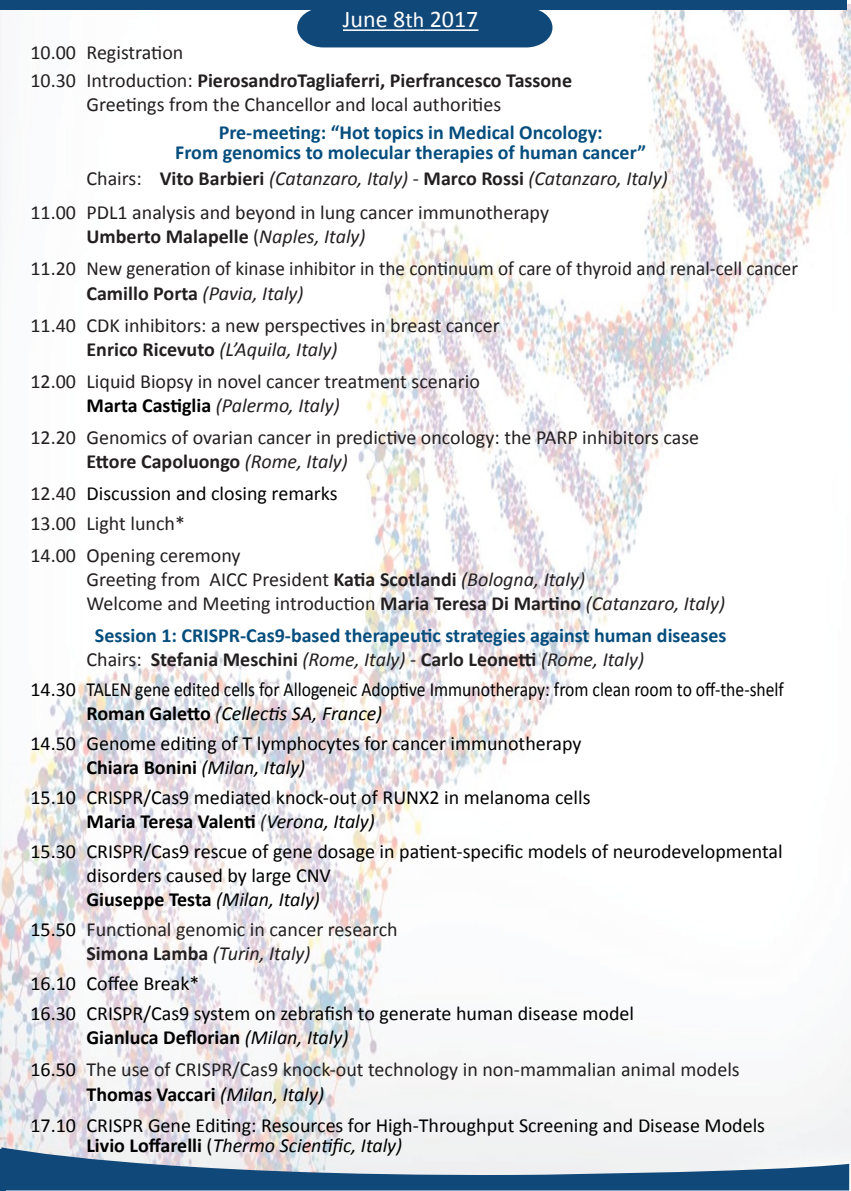
<style>
.page{position:relative;width:851px;height:1191px;background:#fff}
.page>*{position:absolute;margin:0;border:0;box-sizing:border-box;transform-origin:0 0}
.t1{font:24px "Calibri";color:#fff}
.t2{font:20px/32px "Calibri";color:#231f20}
.t3{font:20px/24px "Calibri";color:#000}
.t4{font:700 20px/20px "Calibri";color:#054d7d;text-align:center}
.t5{font:700 20px/28px "Calibri";color:#231f20}
.t6{font:italic 20px "Calibri";color:#000}
.s1{font-size:22px}
.s2{font-weight:400}
.s3{font-weight:700}
.s4{font-style:italic}
.s5{font-weight:700;color:#000}
.s6{font-weight:700;color:#231f20}
.s7{font-style:italic;color:#231f20}
.s8{color:#231f20}
.s9{font-weight:400;color:#231f20}
.s10{font-weight:400;font-style:italic;color:#231f20}
.s11{color:#000}
.s12{font-style:italic;color:#000}
.s13{font-weight:700;font-style:normal}
.s14{font-style:normal}
</style>
<div class="page">
<img style="left:0;top:4px;width:850px;height:1185px">
<svg style="left:0;top:1147px;width:849px;height:44px"></svg>
<div style="left:297px;top:10px;width:255px;height:37px;background:#11487a"></div>
<hr style="left:424px;top:29px;width:54px;height:2px;background:#fff">
<div style="left:0;top:0;width:846px;height:10px;background:#11487a"></div>
<p class="t1" style="left:343px;top:5px;width:137px">June 8<span class="s1">th</span> 2017</p>
<p class="t5" style="left:30px;top:38px;width:543px"><span class="s2">10.00 Registration<br>10.30 Introduction:</span> PierosandroTagliaferri, Pierfrancesco Tassone</p>
<p class="t2" style="left:86px;top:88px;width:416px">Greetings from the Chancellor and local authorities</p>
<p class="t4" style="left:175px;top:121px;width:472px">Pre-meeting: “Hot topics in Medical Oncology:<br>From genomics to molecular therapies of human cancer”</p>
<p class="t2" style="left:30px;top:160px;width:638px;line-height:34px;text-indent:56px">Chairs: <span class="s3">Vito Barbieri</span> <span class="s4">(Catanzaro, Italy)</span> - <span class="s3">Marco Rossi</span> <span class="s4">(Catanzaro, Italy)<br></span>11.00 PDL1 analysis and beyond in lung cancer immunotherapy</p>
<p class="t2" style="left:30px;top:219px;width:769px;text-indent:56px"><span class="s3">Umberto Malapelle</span> (<span class="s4">Naples, Italy)<br></span>11.20 New generation of kinase inhibitor in the continuum of care of thyroid and renal-cell cancer</p>
<p class="t2" style="left:30px;top:276px;width:470px;text-indent:56px"><span class="s3">Camillo Porta</span> <span class="s4">(Pavia, Italy)<br></span>11.40 CDK inhibitors: a new perspectives in breast cancer</p>
<p class="t2" style="left:30px;top:332px;width:451px;text-indent:56px"><span class="s3">Enrico Ricevuto</span> <span class="s4">(L’Aquila, Italy)<br></span>12.00 Liquid Biopsy in novel cancer treatment scenario</p>
<p class="t2" style="left:30px;top:388px;width:670px;text-indent:56px"><span class="s5">Marta Castiglia</span> <span class="s4">(Palermo, Italy)<br></span>12.20 Genomics of ovarian cancer in predictive oncology: the PARP inhibitors case</p>
<p class="t3" style="left:30px;top:444px;width:319px;line-height:32px;text-indent:56px"><span class="s6">Ettore Capoluongo</span> <span class="s7">(Rome, Italy)<br></span><span class="s8">12.40</span> Discussion and closing remarks</p>
<p class="t2" style="left:30px;top:506px;width:212px">13.00 Light lunch*<br>14.00 Opening ceremony</p>
<p class="t2" style="left:86px;top:566px;width:640px;line-height:24px">Greeting from AICC President <span class="s3">Katia Scotlandi</span> <span class="s4">(Bologna, Italy)<br></span>Welcome and Meeting introduction <span class="s3">Maria Teresa Di Martino</span> <span class="s4">(Catanzaro, Italy)</span></p>
<p class="t4" style="left:86px;top:622px;width:641px;line-height:24px;text-align:left;text-indent:8px">Session 1: CRISPR-Cas9-based therapeutic strategies against human diseases<br><span class="s9">Chairs:</span> <span class="s8">Stefania Meschini</span> <span class="s10">(Rome, Italy)</span> <span class="s9">-</span> <span class="s8">Carlo Leonetti</span> <span class="s10">(Rome, Italy)</span></p>
<p class="t3" style="left:86px;top:676px;width:699px;text-indent:-56px">14.30 TALEN gene edited cells for Allogeneic Adoptive Immunotherapy: from clean room to off-the-shelf<br><span class="s3">Roman Galetto</span> <span class="s7">(</span><span class="s4">Cellectis SA, France)</span></p>
<p class="t3" style="left:86px;top:730px;width:496px;text-indent:-56px">14.50 Genome editing of T lymphocytes for cancer immunotherapy<br><span class="s3">Chiara Bonini</span> <span class="s4">(Milan, Italy)</span></p>
<p class="t3" style="left:86px;top:784px;width:505px;text-indent:-56px">15.10 CRISPR/Cas9 mediated knock-out of RUNX2 in melanoma cells<br><span class="s3">Maria Teresa Valenti</span> <span class="s7">(</span><span class="s4">Verona, Italy)</span></p>
<p class="t3" style="left:86px;top:838px;width:697px;text-indent:-56px">15.30 CRISPR/Cas9 rescue of gene dosage in patient-specific models of neurodevelopmental disorders caused by large CNV<br><span class="s3">Giuseppe Testa</span> <span class="s4">(Milan, Italy)</span></p>
<p class="t2" style="left:86px;top:916px;width:312px;line-height:24px;text-indent:-56px"><span class="s11">15.50</span> Functional genomic in cancer research<br><span class="s3">Simona Lamba</span> <span class="s4">(Turin, Italy)</span></p>
<p class="t3" style="left:30px;top:967px;width:605px;line-height:30px">16.10 Coffee Break*<br>16.30 CRISPR/Cas9 system on zebrafish to generate human disease model</p>
<p class="t2" style="left:30px;top:1021px;width:710px;line-height:31.4px;text-indent:56px"><span class="s5">Gianluca Deflorian</span> <span class="s12">(Milan, Italy)<br></span><span class="s11">16.50</span> The use of CRISPR/Cas9 knock-out technology in non-mammalian animal models</p>
<p class="t3" style="left:30px;top:1077px;width:736px;line-height:31.4px;text-indent:56px"><span class="s3">Thomas Vaccari</span> <span class="s4">(Milan, Italy)<br></span>17.10 CRISPR Gene Editing: Resources for High-Throughput Screening and Disease Models</p>
<p class="t6" style="left:86px;top:1133px;width:317px"><span class="s13">Livio Loffarelli</span> <span class="s14">(</span>Thermo Scientific, Italy)</p>
</div>
